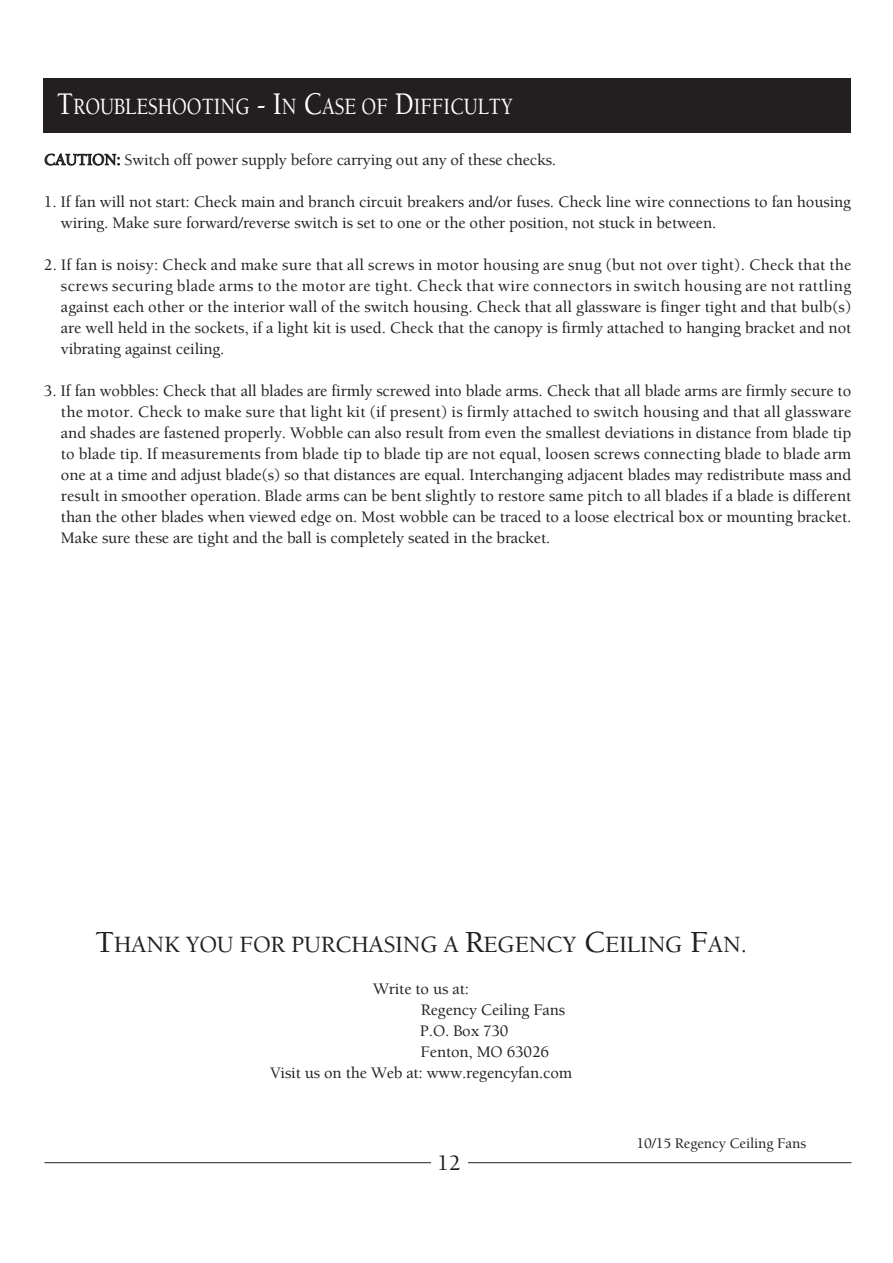
<style>
.page{position:relative;width:893px;height:1263px;background:#fff}
.page>*{position:absolute;margin:0;border:0;box-sizing:border-box;transform-origin:0 0}
.t1{font:500 24px "Berkeley";letter-spacing:-.01em;color:#231f20}
.t2{font:500 24px "Berkeley";color:#fff;scale:.83 1}
.t3{font:500 22.5px "Berkeley";color:#231f20}
.t4{font:500 16.5px/21px "Berkeley";letter-spacing:-.01em;color:#231f20;text-align:justify}
.t5{font:500 15px "Berkeley";letter-spacing:-.01em;color:#231f20}
.s1{font-size:32.4px}
.s2{font-size:31.5px}
</style>
<div class="page">
<div style="left:43px;top:78px;width:808px;height:54px;background:#231f20"></div>
<hr style="left:44px;top:1162px;width:807px;height:1px;background:#231f20">
<div style="left:431px;top:1153px;width:36px;height:33px;background:#fff"></div>
<h1 class="t2" style="left:57px;top:97px;width:551px"><span class="s1">T</span>ROUBLESHOOTING <span class="s1">- I</span>N <span class="s1">C</span>ASE OF <span class="s1">D</span>IFFICULTY</h1>
<p class="t4" style="left:44px;top:151px;width:514px">CAUTION: Switch off power supply before carrying out any of these checks.</p>
<p class="t4" style="left:61px;top:193px;width:792px;text-indent:-17px">1. If fan will not start: Check main and branch circuit breakers and/or fuses. Check line wire connections to fan housing wiring. Make sure forward/reverse switch is set to one or the other position, not stuck in between.</p>
<p class="t4" style="left:61px;top:256px;width:792px;text-indent:-17px">2. If fan is noisy: Check and make sure that all screws in motor housing are snug (but not over tight). Check that the screws securing blade arms to the motor are tight. Check that wire connectors in switch housing are not rattling against each other or the interior wall of the switch housing. Check that all glassware is finger tight and that bulb(s) are well held in the sockets, if a light kit is used. Check that the canopy is firmly attached to hanging bracket and not vibrating against ceiling.</p>
<p class="t4" style="left:61px;top:382px;width:792px;text-indent:-17px">3. If fan wobbles: Check that all blades are firmly screwed into blade arms. Check that all blade arms are firmly secure to the motor. Check to make sure that light kit (if present) is firmly attached to switch housing and that all glassware and shades are fastened properly. Wobble can also result from even the smallest deviations in distance from blade tip to blade tip. If measurements from blade tip to blade tip are not equal, loosen screws connecting blade to blade arm one at a time and adjust blade(s) so that distances are equal. Interchanging adjacent blades may redistribute mass and result in smoother operation. Blade arms can be bent slightly to restore same pitch to all blades if a blade is different than the other blades when viewed edge on. Most wobble can be traced to a loose electrical box or mounting bracket.<br>Make sure these are tight and the ball is completely seated in the bracket.</p>
<h1 class="t1" style="left:95px;top:935px;width:653px"><span class="s2">T</span>HANK YOU FOR PURCHASING A <span class="s2">R</span>EGENCY <span class="s2">C</span>EILING <span class="s2">F</span>AN.</h1>
<p class="t4" style="left:373px;top:980px;width:97px">Write to us at:</p>
<p class="t4" style="left:421px;top:1001px;width:146px">Regency Ceiling Fans</p>
<p class="t4" style="left:420px;top:1022px;width:90px">P.O. Box 730</p>
<p class="t4" style="left:421px;top:1043px;width:130px">Fenton, MO 63026</p>
<p class="t4" style="left:270px;top:1064px;width:304px">Visit us on the Web at: www.regencyfan.com</p>
<h2 class="t3" style="left:437px;top:1154px;width:25px">12</h2>
<p class="t5" style="left:637px;top:1137px;width:171px">10/15 Regency Ceiling Fans</p>
</div>
